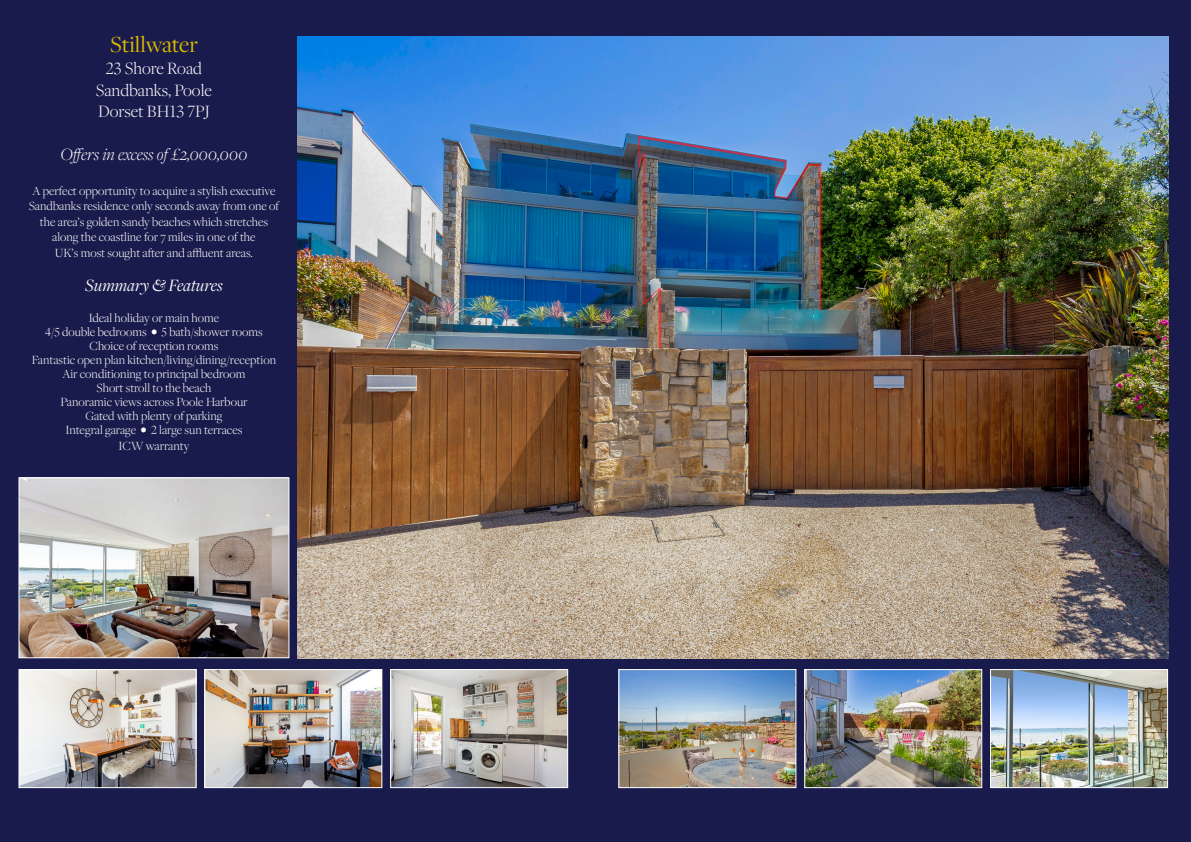
<style>
.page{position:relative;width:1191px;height:842px;background:#181b4b}
.page>*{position:absolute;margin:0;border:0;box-sizing:border-box;transform-origin:0 0}
.t1{font:24px "Freight Disp Pro";color:#ddba00}
.t2{font:300 18px/21.6px "Freight Disp Pro";color:#fff;text-align:center}
.t3{font:italic 300 18px "Freight Disp Pro";color:#fff}
.t4{font:italic 18px "Freight Disp Pro";color:#fff}
.t5{font:300 13px/14px "Freight Disp Pro";color:#fff;text-align:center}
</style>
<div class="page">
<img style="left:20px;top:479px;width:267px;height:177px">
<div style="left:18px;top:477px;width:271px;height:181px;border:1px solid #fff"></div>
<img style="left:20px;top:671px;width:174px;height:115px">
<div style="left:18px;top:669px;width:178px;height:119px;border:1px solid #fff"></div>
<img style="left:206px;top:671px;width:174px;height:115px">
<div style="left:204px;top:669px;width:178px;height:119px;border:1px solid #fff"></div>
<img style="left:392px;top:671px;width:174px;height:115px">
<div style="left:390px;top:669px;width:178px;height:119px;border:1px solid #fff"></div>
<img style="left:620px;top:671px;width:174px;height:115px">
<div style="left:618px;top:669px;width:178px;height:119px;border:1px solid #fff"></div>
<img style="left:806px;top:671px;width:174px;height:115px">
<div style="left:804px;top:669px;width:178px;height:119px;border:1px solid #fff"></div>
<img style="left:992px;top:671px;width:174px;height:115px">
<div style="left:990px;top:669px;width:178px;height:119px;border:1px solid #fff"></div>
<img style="left:298px;top:36px;width:870px;height:622px">
<h1 class="t1" style="left:110px;top:29px;width:89px">Stillwater</h1>
<h2 class="t2" style="left:96px;top:57px;width:118px">23 Shore Road<br>Sandbanks, Poole<br>Dorset BH13 7PJ</h2>
<h2 class="t3" style="left:60px;top:143px;width:189px">Offers in excess of £2,000,000</h2>
<p class="t5" style="left:29px;top:182px;width:252px;line-height:15.6px">A perfect opportunity to acquire a stylish executive Sandbanks residence only seconds away from one of the area’s golden sandy beaches which stretches along the coastline for 7 miles in one of the<br>UK’s most sought after and affluent areas.</p>
<h2 class="t4" style="left:85px;top:274px;width:139px">Summary &amp; Features</h2>
<p class="t5" style="left:32px;top:311px;width:246px">Ideal holiday or main home<br>4/5 double bedrooms • 5 bath/shower rooms Choice of reception rooms<br>Fantastic open plan kitchen/living/dining/reception Air conditioning to principal bedroom<br>Short stroll to the beach<br>Panoramic views across Poole Harbour<br>Gated with plenty of parking<br>Integral garage • 2 large sun terraces</p>
<p class="t5" style="left:119px;top:438px;width:72px">ICW warranty</p>
</div>
